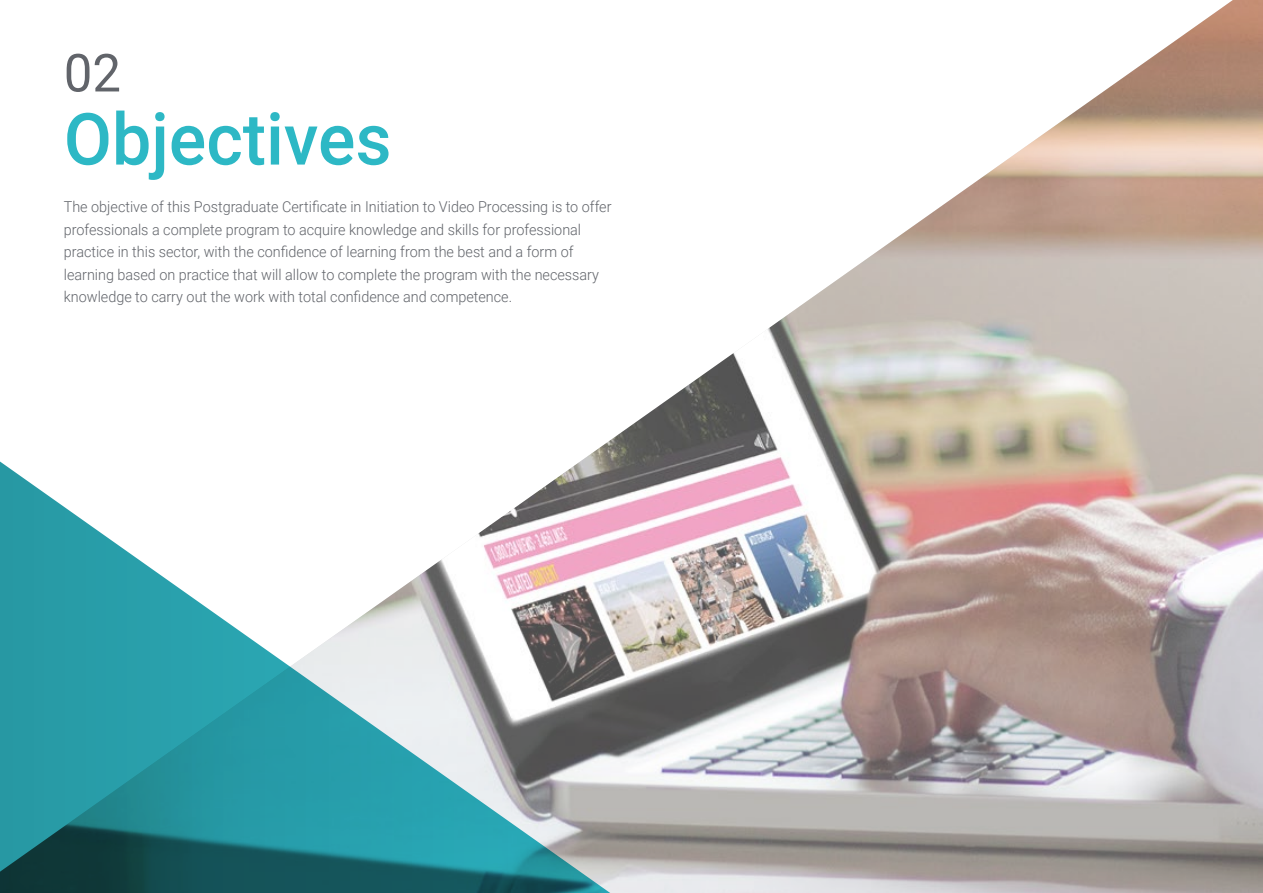
<style>
.page{position:relative;width:1263px;height:893px;background:#fff}
.page>*{position:absolute;margin:0;border:0;box-sizing:border-box;transform-origin:0 0}
.t1{font:500 72px "Roboto";color:#2db8c5}
.t2{font:52.5px "Roboto";color:#61646a}
.t3{font:300 15px/22.5px "Roboto";color:#61646a;scale:.96 1}
</style>
<div class="page">
<img style="left:602px;top:0;width:661px;height:893px">
<svg style="left:0;top:446px;width:640px;height:447px"></svg>
<h2 class="t2" style="left:64px;top:36px;width:59px">02</h2>
<h1 class="t1" style="left:64px;top:89px;width:329px">Objectives</h1>
<p class="t3" style="left:64px;top:195px;width:572px">The objective of this Postgraduate Certificate in Initiation to Video Processing is to offer professionals a complete program to acquire knowledge and skills for professional practice in this sector, with the confidence of learning from the best and a form of learning based on practice that will allow to complete the program with the necessary knowledge to carry out the work with total confidence and competence.</p>
</div>
